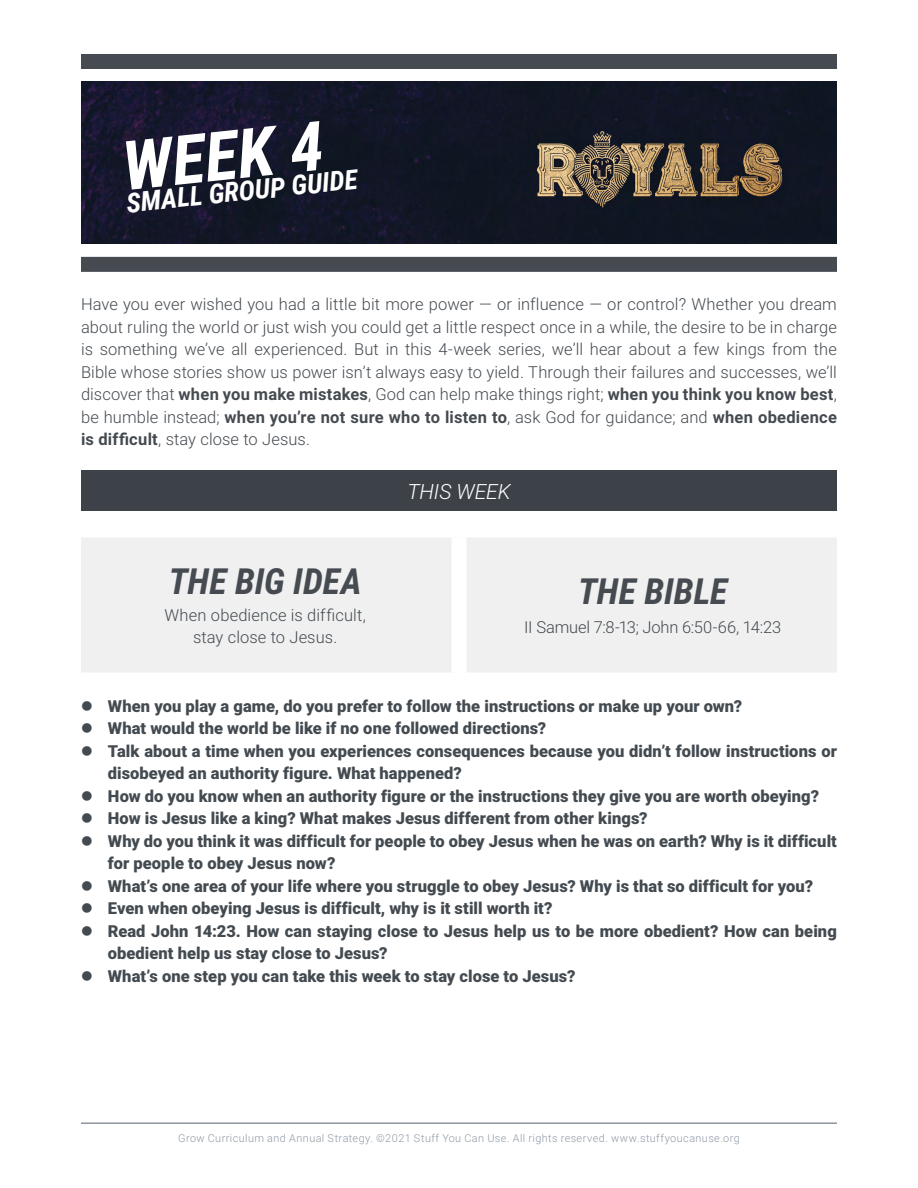
<style>
.page{position:relative;width:918px;height:1188px;background:#fff}
.page>*{position:absolute;margin:0;border:0;box-sizing:border-box;transform-origin:0 0}
.t1{font:italic 700 68.25px "Roboto Condensed";color:#fff}
.t2{font:italic 700 36px "Roboto Condensed";color:#454b51}
.t3{font:italic 700 27.3px "Roboto Condensed";color:#fff}
.t4{font:italic 300 21px "Roboto";letter-spacing:-.005em;color:#fff}
.t5{font:900 16.5px/22.5px "Roboto";letter-spacing:.005em;color:#434a50}
.t6{font:300 16.5px/22.5px "Roboto";letter-spacing:.005em;color:#444a50;text-align:justify}
.t7{font:300 16.5px/22.5px "Roboto";letter-spacing:.005em;color:#434a50;text-align:center}
.t8{font:300 10.8px "Roboto";letter-spacing:.04em;color:#8f99a6}
.s1{font-weight:700}
</style>
<div class="page">
<img style="left:81px;top:82px;width:756px;height:162px">
<hr style="left:81px;top:1122px;width:756px;height:2px;background:#8d949e">
<div style="left:81px;top:54px;width:756px;height:15px;background:#454b51"></div>
<div style="left:81px;top:470px;width:756px;height:41px;background:#3d4248"></div>
<div style="left:81px;top:257px;width:756px;height:15px;background:#454b51"></div>
<div style="left:81px;top:538px;width:756px;height:135px;background:#f0f0f0"></div>
<div style="left:452px;top:538px;width:14px;height:135px;background:#fff"></div>
<h1 class="t1" style="left:118px;top:119px;width:204px;rotate:-6deg">WEEK 4</h1>
<h3 class="t3" style="left:124px;top:184px;width:234px;rotate:-6deg">SMALL GROUP GUIDE</h3>
<p class="t6" style="left:81px;top:293px;width:758px">Have you ever wished you had a little bit more power — or influence — or control? Whether you dream about ruling the world or just wish you could get a little respect once in a while, the desire to be in charge is something we’ve all experienced. But in this 4-week series, we’ll hear about a few kings from the Bible whose stories show us power isn’t always easy to yield. Through their failures and successes, we’ll discover that <span class="s1">when you make mistakes</span>, God can help make things right; <span class="s1">when you think you know best</span>, be humble instead; <span class="s1">when you’re not sure who to listen to</span>, ask God for guidance; and <span class="s1">when obedience is difficult</span>, stay close to Jesus.</p>
<h2 class="t2" style="left:169px;top:556px;width:195px">THE BIG IDEA</h2>
<p class="t7" style="left:165px;top:603px;width:203px">When obedience is difficult, stay close to Jesus.</p>
<p class="t4" style="left:407px;top:476px;width:105px">THIS WEEK</p>
<h2 class="t2" style="left:578px;top:566px;width:151px">THE BIBLE</h2>
<p class="t7" style="left:524px;top:616px;width:258px">II Samuel 7:8-13; John 6:50-66, 14:23</p>
<p class="t5" style="left:108px;top:694px;width:731px">When you play a game, do you prefer to follow the instructions or make up your own?<br>What would the world be like if no one followed directions?<br>Talk about a time when you experiences consequences because you didn’t follow instructions or disobeyed an authority figure. What happened?<br>How do you know when an authority figure or the instructions they give you are worth obeying?<br>How is Jesus like a king? What makes Jesus different from other kings?<br>Why do you think it was difficult for people to obey Jesus when he was on earth? Why is it difficult for people to obey Jesus now?<br>What’s one area of your life where you struggle to obey Jesus? Why is that so difficult for you?<br>Even when obeying Jesus is difficult, why is it still worth it?<br>Read John 14:23. How can staying close to Jesus help us to be more obedient? How can being obedient help us stay close to Jesus?<br>What’s one step you can take this week to stay close to Jesus?</p>
<p class="t8" style="left:178px;top:1131px;width:563px">Grow Curriculum and Annual Strategy. ©2021 Stuff You Can Use. All rights reserved. www.stuffyoucanuse.org</p>
</div>
